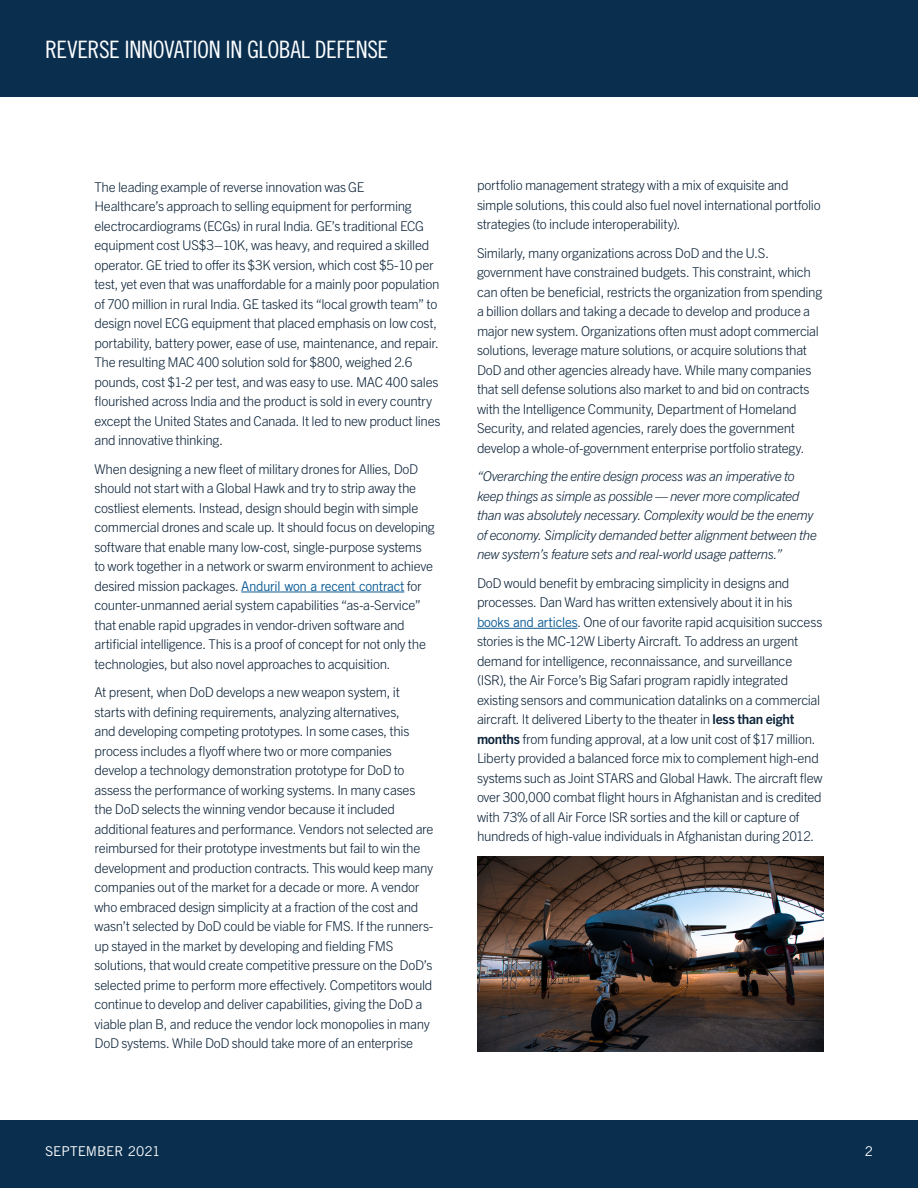
<style>
.page{position:relative;width:918px;height:1188px;background:#fff}
.page>*{position:absolute;margin:0;border:0;box-sizing:border-box;transform-origin:0 0}
.t1{font:24px "Trade Gothic LT Pro Cn 18";letter-spacing:-.015em;color:#fbfdfe}
.t2{font:300 13.5px/19.5px "Trade Gothic Next LT Pro";letter-spacing:-.025em;color:#0a2137}
.t3{font:italic 300 13.5px/19.5px "Trade Gothic Next LT Pro";letter-spacing:-.03em;color:#0a2137}
.t4{font:13.5px "Trade Gothic LT Pro";color:#fff}
.s1{font-family:"Trade Gothic LT Pro";font-weight:400;color:#0d5c96}
.s2{font-weight:700}
</style>
<div class="page">
<div style="left:0;top:1120px;width:918px;height:68px;background:#092e4e"></div>
<div style="left:0;top:0;width:918px;height:97px;background:#092e4e"></div>
<hr style="left:241px;top:592px;width:163px;height:1px;background:#0d5c96">
<hr style="left:477px;top:628px;width:100px;height:1px;background:#0d5c96">
<img style="left:477px;top:857px;width:347px;height:194px">
<h1 class="t1" style="left:45px;top:35px;width:344px">REVERSE INNOVATION IN GLOBAL DEFENSE</h1>
<p class="t2" style="left:94px;top:176px;width:348px">The leading example of reverse innovation was GE<br>Healthcare’s approach to selling equipment for performing electrocardiograms (ECGs) in rural India. GE’s traditional ECG equipment cost US$3–10K, was heavy, and required a skilled operator. GE tried to offer its $3K version, which cost $5-10 per test, yet even that was unaffordable for a mainly poor population of 700 million in rural India. GE tasked its “local growth team” to design novel ECG equipment that placed emphasis on low cost, portability, battery power, ease of use, maintenance, and repair.<br>The resulting MAC 400 solution sold for $800, weighed 2.6 pounds, cost $1-2 per test, and was easy to use. MAC 400 sales flourished across India and the product is sold in every country except the United States and Canada. It led to new product lines and innovative thinking.</p>
<p class="t2" style="left:94px;top:458px;width:342px">When designing a new fleet of military drones for Allies, DoD should not start with a Global Hawk and try to strip away the costliest elements. Instead, design should begin with simple commercial drones and scale up. It should focus on developing software that enable many low-cost, single-purpose systems to work together in a network or swarm environment to achieve desired mission packages. <span class="s1">Anduril won a recent contract</span> for counter-unmanned aerial system capabilities “as-a-Service” that enable rapid upgrades in vendor-driven software and artificial intelligence. This is a proof of concept for not only the technologies, but also novel approaches to acquisition.</p>
<p class="t2" style="left:94px;top:682px;width:341px">At present, when DoD develops a new weapon system, it starts with defining requirements, analyzing alternatives,<br>and developing competing prototypes. In some cases, this process includes a flyoff where two or more companies develop a technology demonstration prototype for DoD to assess the performance of working systems. In many cases the DoD selects the winning vendor because it included additional features and performance. Vendors not selected are reimbursed for their prototype investments but fail to win the development and production contracts. This would keep many companies out of the market for a decade or more. A vendor who embraced design simplicity at a fraction of the cost and wasn’t selected by DoD could be viable for FMS. If the runners&shy;up stayed in the market by developing and fielding FMS solutions, that would create competitive pressure on the DoD’s selected prime to perform more effectively. Competitors would continue to develop and deliver capabilities, giving the DoD a viable plan B, and reduce the vendor lock monopolies in many DoD systems. While DoD should take more of an enterprise</p>
<p class="t2" style="left:477px;top:175px;width:345px">portfolio management strategy with a mix of exquisite and simple solutions, this could also fuel novel international portfolio strategies (to include interoperability).</p>
<p class="t2" style="left:477px;top:242px;width:347px">Similarly, many organizations across DoD and the U.S. government have constrained budgets. This constraint, which can often be beneficial, restricts the organization from spending a billion dollars and taking a decade to develop and produce a major new system. Organizations often must adopt commercial solutions, leverage mature solutions, or acquire solutions that DoD and other agencies already have. While many companies that sell defense solutions also market to and bid on contracts with the Intelligence Community, Department of Homeland Security, and related agencies, rarely does the government develop a whole-of-government enterprise portfolio strategy.</p>
<p class="t3" style="left:477px;top:466px;width:341px">“Overarching the entire design process was an imperative to keep things as simple as possible — never more complicated than was absolutely necessary. Complexity would be the enemy of economy. Simplicity demanded better alignment between the new system’s feature sets and real-world usage patterns.”</p>
<p class="t2" style="left:477px;top:572px;width:347px">DoD would benefit by embracing simplicity in designs and processes. Dan Ward has written extensively about it in his <span class="s1">books and articles</span>. One of our favorite rapid acquisition success stories is the MC-12W Liberty Aircraft. To address an urgent demand for intelligence, reconnaissance, and surveillance (ISR), the Air Force’s Big Safari program rapidly integrated existing sensors and communication datalinks on a commercial aircraft. It delivered Liberty to the theater in <span class="s2">less than eight months</span> from funding approval, at a low unit cost of $17 million.<br>Liberty provided a balanced force mix to complement high-end systems such as Joint STARS and Global Hawk. The aircraft flew over 300,000 combat flight hours in Afghanistan and is credited with 73% of all Air Force ISR sorties and the kill or capture of hundreds of high-value individuals in Afghanistan during 2012.</p>
<p class="t4" style="left:45px;top:1143px;width:117px">SEPTEMBER 2021</p>
<p class="t4" style="left:865px;top:1143px;width:10px">2</p>
</div>
